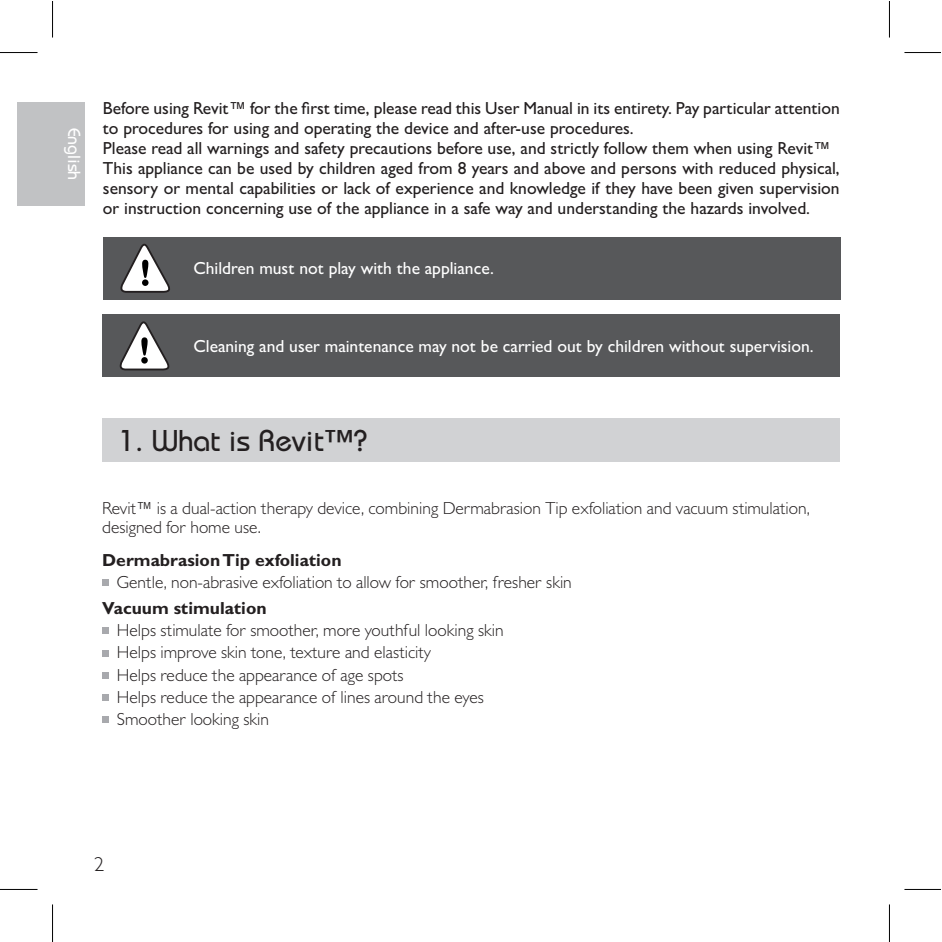
<style>
.page{position:relative;width:942px;height:942px;background:#fff}
.page>*{position:absolute;margin:0;border:0;box-sizing:border-box;transform-origin:0 0}
.t1{font:500 30px "Bauhaus";color:#231f20}
.t2{font:300 20.25px "Gill Sans MT Std";color:#231f20}
.t3{font:500 17.5px/20px "Gill Sans MT Pro";color:#231f20}
.t4{font:300 17.5px/22.2px "Gill Sans MT Std";color:#231f20}
.t5{font:500 17.5px "Gill Sans MT Pro";color:#fff}
.t6{font:700 17.5px "Gill Sans MT Pro";color:#231f20}
.t7{font:500 17.5px "Bauhaus";color:#fff}
</style>
<div class="page">
<div style="left:17px;top:102px;width:68px;height:103px;background:#c1c2c4"></div>
<div style="left:102px;top:417px;width:737px;height:44px;background:#d1d2d4"></div>
<svg style="left:102px;top:579px;width:6px;height:6px"></svg>
<svg style="left:102px;top:627px;width:6px;height:6px"></svg>
<svg style="left:102px;top:650px;width:6px;height:6px"></svg>
<svg style="left:102px;top:672px;width:6px;height:6px"></svg>
<svg style="left:102px;top:694px;width:6px;height:6px"></svg>
<svg style="left:102px;top:716px;width:6px;height:6px"></svg>
<div style="left:103px;top:237px;width:737px;height:62px;background:#57585a"></div>
<svg style="left:118px;top:243px;width:52px;height:51px"></svg>
<div style="left:102px;top:314px;width:737px;height:63px;background:#57585a"></div>
<svg style="left:117px;top:320px;width:52px;height:52px"></svg>
<hr style="left:0;top:52px;width:38px;height:1px;background:#000">
<hr style="left:904px;top:52px;width:36px;height:1px;background:#000">
<hr style="left:0;top:888px;width:38px;height:1px;background:#000">
<hr style="left:904px;top:888px;width:36px;height:1px;background:#000">
<hr style="left:52px;top:1px;width:1px;height:36px;background:#000">
<hr style="left:52px;top:904px;width:1px;height:37px;background:#000">
<hr style="left:888px;top:1px;width:1px;height:36px;background:#000">
<hr style="left:888px;top:904px;width:1px;height:37px;background:#000">
<p class="t7" style="left:85px;top:127px;width:54px;rotate:90deg">English</p>
<p class="t3" style="left:103px;top:98px;width:738px">Before using Revit™ for the first time, please read this User Manual in its entirety. Pay particular attention to procedures for using and operating the device and after-use procedures.<br>Please read all warnings and safety precautions before use, and strictly follow them when using Revit™ This appliance can be used by children aged from 8 years and above and persons with reduced physical, sensory or mental capabilities or lack of experience and knowledge if they have been given supervision or instruction concerning use of the appliance in a safe way and understanding the hazards involved.</p>
<p class="t5" style="left:193px;top:258px;width:302px">Children must not play with the appliance.</p>
<p class="t5" style="left:193px;top:335px;width:621px">Cleaning and user maintenance may not be carried out by children without supervision.</p>
<h1 class="t1" style="left:118px;top:423px;width:250px">1. What is Revit™?</h1>
<p class="t4" style="left:102px;top:498px;width:709px;line-height:18.8px">Revit™ is a dual-action therapy device, combining Dermabrasion Tip exfoliation and vacuum stimulation, designed for home use.</p>
<p class="t6" style="left:102px;top:548px;width:241px">Dermabrasion Tip exfoliation</p>
<p class="t4" style="left:117px;top:570px;width:456px">Gentle, non-abrasive exfoliation to allow for smoother, fresher skin</p>
<p class="t6" style="left:102px;top:597px;width:166px">Vacuum stimulation</p>
<p class="t4" style="left:117px;top:618px;width:388px">Helps stimulate for smoother, more youthful looking skin Helps improve skin tone, texture and elasticity<br>Helps reduce the appearance of age spots<br>Helps reduce the appearance of lines around the eyes Smoother looking skin</p>
<p class="t2" style="left:94px;top:851px;width:12px">2</p>
</div>
